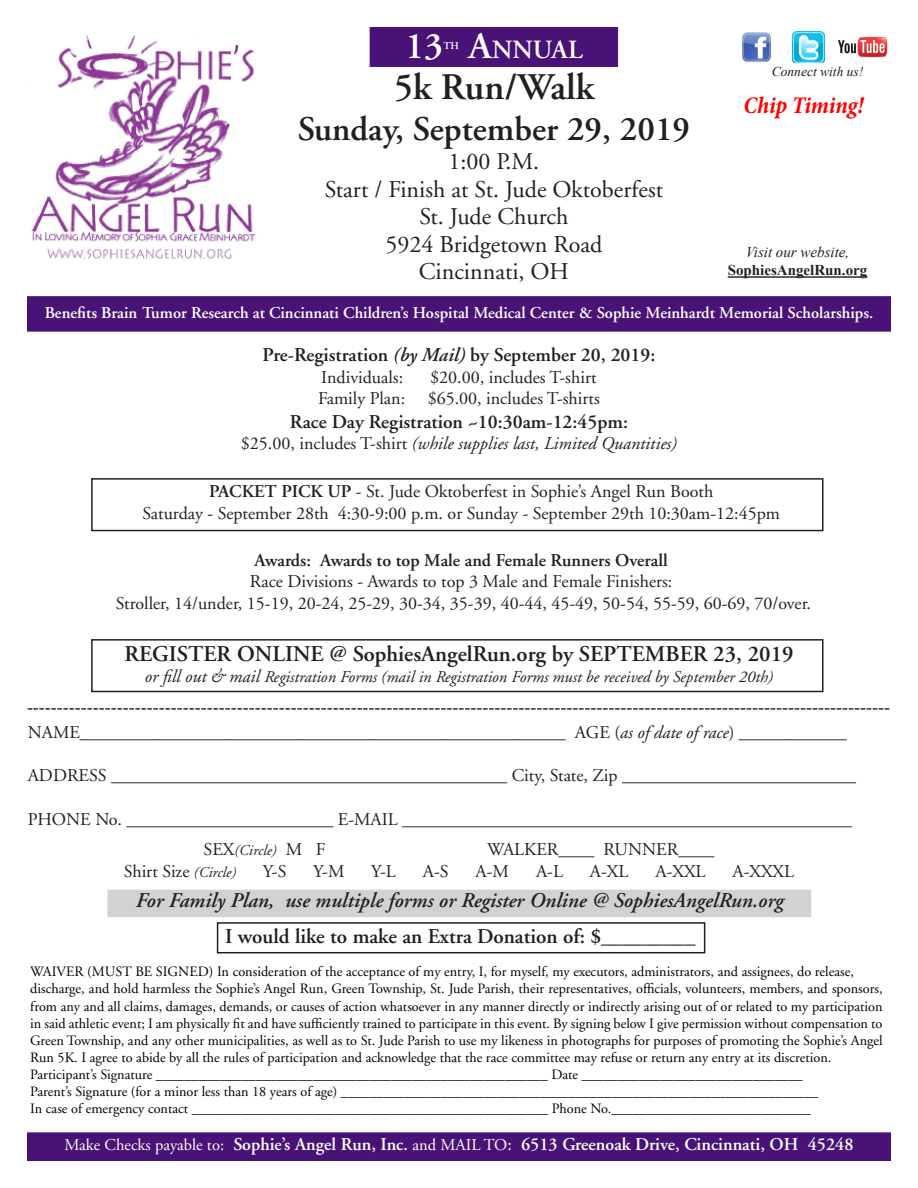
<style>
.page{position:relative;width:918px;height:1188px;background:#fff}
.page>*{position:absolute;margin:0;border:0;box-sizing:border-box;transform-origin:0 0}
.t1{font:600 37.5px "Adobe Garamond";color:#231f20}
.t2{font:600 37.5px "Adobe Garamond";color:#fff}
.t3{font:600 34.5px "Adobe Garamond";color:#231f20}
.t4{font:600 26.25px "Adobe Garamond";color:#fff}
.t5{font:24px "Adobe Garamond";color:#231f20}
.t6{font:italic 700 condensed 24px "Minion Pro";letter-spacing:-.01em;color:#f00}
.t7{font:600 22.5px "Adobe Garamond";color:#231f20}
.t8{font:italic 600 21px "Adobe Garamond";color:#231f20}
.t9{font:600 21px "Adobe Garamond";color:#231f20}
.t10{font:600 19.5px "Adobe Garamond";color:#231f20}
.t11{font:18px "Adobe Garamond";color:#231f20}
.t12{font:18px "Times New Roman";color:#231f20}
.t13{font:600 18px "Adobe Garamond";color:#fff}
.t14{font:italic 18px "Adobe Garamond";color:#231f20}
.t15{font:600 18px "Adobe Garamond";color:#231f20}
.t16{font:600 16.5px "Adobe Garamond";color:#fff}
.t17{font:italic 16.5px "Adobe Garamond";color:#231f20}
.t18{font:700 15px "Times New Roman";color:#231f20}
.t19{font:italic 15px "Times New Roman";color:#231f20}
.t20{font:italic 15px "Adobe Garamond";color:#231f20}
.t21{font:14.25px/17.1px "Adobe Garamond";color:#000;text-align:justify}
.t22{font:italic 13.5px "Times New Roman";color:#231f20}
.t23{font:600 10.35px "Adobe Garamond";color:#fff}
.s1{font-size:37.5px}
.s2{font-style:italic}
.s3{font-style:normal}
.s4{font-weight:600}
.s5{font-size:18px}
.s6{font-style:normal;font-size:18px}
.s7{font-style:italic;font-size:15px}
.s8{font-weight:400;font-size:16.5px}
.s9{font-weight:400}
</style>
<div class="page">
<img style="left:31px;top:34px;width:225px;height:225px">
<div style="left:370px;top:27px;width:248px;height:40px;background:#491276"></div>
<div style="left:108px;top:890px;width:703px;height:27px;background:#d1d2d4"></div>
<div style="left:27px;top:1132px;width:864px;height:29px;background:#491276;border:2px solid #491276"></div>
<div style="left:27px;top:296px;width:864px;height:36px;background:#491276;border:2px solid #491276"></div>
<img style="left:742px;top:32px;width:29px;height:30px">
<img style="left:793px;top:31px;width:32px;height:32px">
<img style="left:838px;top:36px;width:50px;height:22px">
<hr style="left:728px;top:276px;width:139px;height:2px;background:#231f20">
<div style="left:91px;top:478px;width:733px;height:53px;border:2px solid #231f20"></div>
<div style="left:91px;top:639px;width:733px;height:53px;border:2px solid #231f20"></div>
<div style="left:217px;top:922px;width:488px;height:31px;border:2px solid #231f20"></div>
<p class="t2" style="left:405px;top:25px;width:40px">13</p>
<p class="t23" style="left:443px;top:40px;width:17px">TH</p>
<p class="t4" style="left:469px;top:35px;width:116px"><span class="s1">A</span>NNUAL</p>
<p class="t1" style="left:394px;top:66px;width:201px">5k Run/Walk</p>
<p class="t3" style="left:298px;top:110px;width:394px">Sunday, September 29, 2019</p>
<p class="t5" style="left:449px;top:149px;width:92px">1:00 P.M.</p>
<p class="t5" style="left:325px;top:176px;width:340px">Start / Finish at St. Jude Oktoberfest</p>
<p class="t5" style="left:419px;top:204px;width:151px">St. Jude Church</p>
<p class="t5" style="left:386px;top:231px;width:218px">5924 Bridgetown Road</p>
<p class="t5" style="left:419px;top:259px;width:152px">Cincinnati, OH</p>
<p class="t22" style="left:772px;top:63px;width:93px">Connect with us!</p>
<p class="t6" style="left:744px;top:88px;width:121px">Chip Timing!</p>
<p class="t19" style="left:746px;top:241px;width:105px">Visit our website,</p>
<p class="t18" style="left:728px;top:260px;width:141px">SophiesAngelRun.org</p>
<p class="t16" style="left:45px;top:304px;width:830px">Benefits Brain Tumor Research at Cincinnati Children’s Hospital Medical Center &amp; Sophie Meinhardt Memorial Scholarships.</p>
<p class="t10" style="left:263px;top:344px;width:394px">Pre-Registration <span class="s2">(by Mail)</span> by September 20, 2019:</p>
<p class="t11" style="left:321px;top:368px;width:83px">Individuals:</p>
<p class="t11" style="left:430px;top:368px;width:168px">$20.00, includes T-shirt</p>
<p class="t11" style="left:318px;top:389px;width:89px">Family Plan:</p>
<p class="t11" style="left:428px;top:389px;width:174px">$65.00, includes T-shirts</p>
<p class="t10" style="left:290px;top:411px;width:340px">Race Day Registration ~10:30am-12:45pm:</p>
<p class="t14" style="left:241px;top:434px;width:438px"><span class="s3">$25.00, includes T-shirt</span> (while supplies last, Limited Quantities)</p>
<p class="t11" style="left:209px;top:482px;width:506px"><span class="s4">PACKET PICK UP</span> - St. Jude Oktoberfest in Sophie’s Angel Run Booth</p>
<p class="t11" style="left:142px;top:504px;width:639px">Saturday - September 28th 4:30-9:00 p.m. or Sunday - September 29th 10:30am-12:45pm</p>
<p class="t15" style="left:255px;top:550px;width:415px">Awards: Awards to top Male and Female Runners Overall</p>
<p class="t11" style="left:250px;top:572px;width:424px">Race Divisions - Awards to top 3 Male and Female Finishers:</p>
<p class="t11" style="left:116px;top:593px;width:697px">Stroller, 14/under, 15-19, 20-24, 25-29, 30-34, 35-39, 40-44, 45-49, 50-54, 55-59, 60-69, 70/over.</p>
<p class="t7" style="left:124px;top:641px;width:671px">REGISTER ONLINE @ SophiesAngelRun.org by SEPTEMBER 23, 2019</p>
<p class="t17" style="left:145px;top:668px;width:630px"><span class="s5">or fill out &amp; mail</span> Registration Forms (mail in Registration Forms must be received by September 20th)</p>
<p class="t12" style="left:27px;top:695px;width:865px">------------------------------------------------------------------------------------------------------------------------------------------------</p>
<p class="t11" style="left:28px;top:723px;width:821px">NAME______________________________________________________ AGE (<span class="s2">as of date of race</span>) ____________</p>
<p class="t11" style="left:28px;top:766px;width:830px">ADDRESS ____________________________________________ City, State, Zip __________________________</p>
<p class="t11" style="left:28px;top:809px;width:826px">PHONE No. _______________________ E-MAIL __________________________________________________</p>
<p class="t20" style="left:204px;top:842px;width:123px"><span class="s6">SEX</span>(Circle) <span class="s6">M F</span></p>
<p class="t11" style="left:487px;top:840px;width:229px">WALKER____ RUNNER____</p>
<p class="t11" style="left:124px;top:862px;width:114px">Shirt Size <span class="s7">(Circle)</span></p>
<p class="t11" style="left:263px;top:862px;width:25px">Y-S</p>
<p class="t11" style="left:313px;top:862px;width:33px">Y-M</p>
<p class="t11" style="left:371px;top:862px;width:26px">Y-L</p>
<p class="t11" style="left:423px;top:862px;width:27px">A-S</p>
<p class="t11" style="left:476px;top:862px;width:35px">A-M</p>
<p class="t11" style="left:536px;top:862px;width:28px">A-L</p>
<p class="t11" style="left:590px;top:862px;width:40px">A-XL</p>
<p class="t11" style="left:655px;top:862px;width:52px">A-XXL</p>
<p class="t11" style="left:733px;top:862px;width:63px">A-XXXL</p>
<p class="t8" style="left:136px;top:889px;width:649px">For Family Plan, use multiple forms or Register Online @ SophiesAngelRun.org</p>
<p class="t9" style="left:225px;top:924px;width:472px">I would like to make an Extra Donation of: $_________</p>
<p class="t21" style="left:30px;top:964px;width:825px">WAIVER (MUST BE SIGNED) In consideration of the acceptance of my entry, I, for myself, my executors, administrators, and assignees, do release,</p>
<p class="t21" style="left:30px;top:981px;width:854px">discharge, and hold harmless the Sophie’s Angel Run, Green Township, St. Jude Parish, their representatives, officials, volunteers, members, and sponsors, from any and all claims, damages, demands, or causes of action whatsoever in any manner directly or indirectly arising out of or related to my participation in said athletic event; I am physically fit and have sufficiently trained to participate in this event. By signing below I give permission without compensation to Green Township, and any other municipalities, as well as to St. Jude Parish to use my likeness in photographs for purposes of promoting the Sophie’s Angel Run 5K. I agree to abide by all the rules of participation and acknowledge that the race committee may refuse or return any entry at its discretion.</p>
<p class="t21" style="left:30px;top:1066px;width:774px">Participant’s Signature _______________________________________________________ Date _______________________________</p>
<p class="t21" style="left:30px;top:1083px;width:790px">Parent’s Signature (for a minor less than 18 years of age) ___________________________________________________________________</p>
<p class="t21" style="left:30px;top:1100px;width:782px">In case of emergency contact __________________________________________________ Phone No.____________________________</p>
<p class="t13" style="left:64px;top:1134px;width:791px"><span class="s8">Make Checks payable to:</span> Sophie’s Angel Run, Inc. <span class="s8">and MAIL TO</span><span class="s9">:</span> 6513 Greenoak Drive, Cincinnati, OH 45248</p>
</div>
